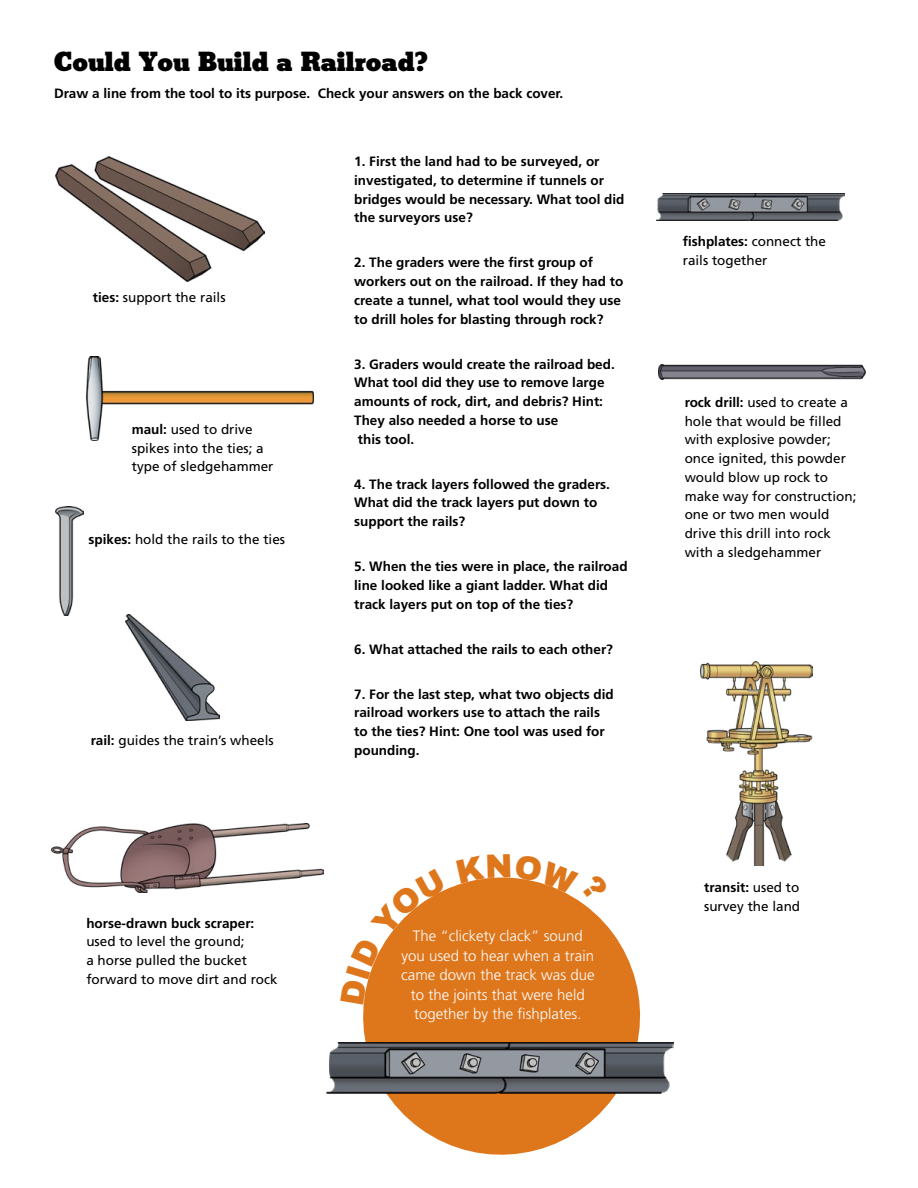
<style>
.page{position:relative;width:918px;height:1188px;background:#fff}
.page>*{position:absolute;margin:0;border:0;box-sizing:border-box;transform-origin:0 0}
.t1{font:700 26.55px "Beton CG Extra";color:#000}
.t2{font:300 15px/19.5px "H Frutiger LT Std";color:#fff;text-align:center}
.t3{font:700 13.5px/18.8px "Frutiger";color:#000}
.t4{font:13.5px/18.8px "Frutiger";color:#000}
.s1{font-weight:700}
</style>
<div class="page">
<img style="left:87px;top:356px;width:226px;height:84px">
<img style="left:125px;top:614px;width:95px;height:106px">
<img style="left:52px;top:823px;width:271px;height:70px">
<img style="left:656px;top:193px;width:188px;height:28px">
<img style="left:659px;top:364px;width:206px;height:16px">
<img style="left:700px;top:662px;width:113px;height:203px">
<img style="left:56px;top:156px;width:208px;height:125px">
<img style="left:55px;top:507px;width:28px;height:108px">
<svg style="left:345px;top:885px;width:313px;height:270px;fill:#de761c"></svg>
<img style="left:326px;top:1043px;width:348px;height:50px">
<svg style="left:345px;top:885px;width:101px;height:120px"></svg>
<svg style="left:456px;top:877px;width:153px;height:25px"></svg>
<h2 class="t1" style="left:54px;top:45px;width:375px">Could You Build a Railroad?</h2>
<p class="t3" style="left:54px;top:84px;width:511px">Draw a line from the tool to its purpose. Check your answers on the back cover.</p>
<p class="t4" style="left:93px;top:288px;width:134px"><span class="s1">ties:</span> support the rails</p>
<p class="t4" style="left:132px;top:420px;width:143px"><span class="s1">maul:</span> used to drive spikes into the ties; a type of sledgehammer</p>
<p class="t4" style="left:89px;top:530px;width:198px"><span class="s1">spikes:</span> hold the rails to the ties</p>
<p class="t4" style="left:91px;top:731px;width:185px"><span class="s1">rail:</span> guides the train’s wheels</p>
<p class="t3" style="left:86px;top:914px;width:170px">horse-drawn buck scraper:</p>
<p class="t4" style="left:86px;top:932px;width:193px">used to level the ground;<br>a horse pulled the bucket forward to move dirt and rock</p>
<p class="t3" style="left:354px;top:152px;width:272px">1. First the land had to be surveyed, or investigated, to determine if tunnels or bridges would be necessary. What tool did the surveyors use?</p>
<p class="t3" style="left:354px;top:253px;width:271px">2. The graders were the frst group of workers out on the railroad. If they had to create a tunnel, what tool would they use to drill holes for blasting through rock?</p>
<p class="t3" style="left:354px;top:355px;width:262px">3. Graders would create the railroad bed.<br>What tool did they use to remove large amounts of rock, dirt, and debris? Hint:<br>They also needed a horse to use</p>
<p class="t3" style="left:358px;top:430px;width:58px">this tool.</p>
<p class="t3" style="left:354px;top:475px;width:257px">4. The track layers followed the graders.<br>What did the track layers put down to support the rails?</p>
<p class="t3" style="left:354px;top:557px;width:275px">5. When the ties were in place, the railroad line looked like a giant ladder. What did track layers put on top of the ties?</p>
<p class="t3" style="left:354px;top:640px;width:260px">6. What attached the rails to each other?</p>
<p class="t3" style="left:354px;top:685px;width:261px">7. For the last step, what two objects did railroad workers use to attach the rails to the ties? Hint: One tool was used for pounding.</p>
<p class="t2" style="left:401px;top:927px;width:195px">The “clickety clack” sound you used to hear when a train came down the track was due to the joints that were held together by the fshplates.</p>
<p class="t4" style="left:683px;top:232px;width:145px"><span class="s1">fshplates:</span> connect the rails together</p>
<p class="t4" style="left:685px;top:393px;width:173px"><span class="s1">rock drill:</span> used to create a hole that would be flled with explosive powder; once ignited, this powder would blow up rock to make way for construction; one or two men would drive this drill into rock with a sledgehammer</p>
<p class="t4" style="left:704px;top:878px;width:98px"><span class="s1">transit:</span> used to survey the land</p>
</div>
